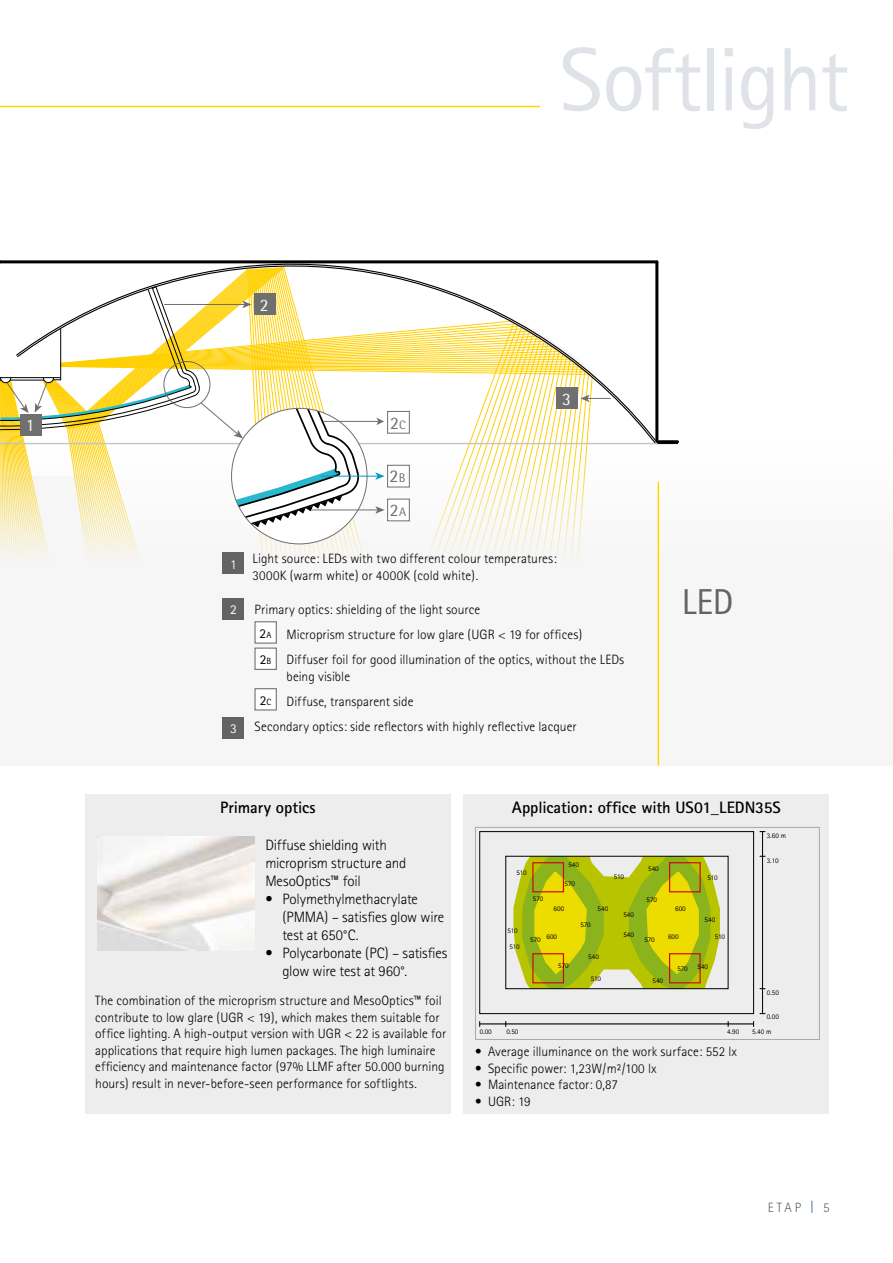
<style>
.page{position:relative;width:893px;height:1263px;background:#fff}
.page>*{position:absolute;margin:0;border:0;box-sizing:border-box;transform-origin:0 0}
.t1{font:90px "Rotis Sans Serif";letter-spacing:-.03em;color:#dfe3e8}
.t2{font:36px "Rotis Sans Serif";color:#646363}
.t3{font:17.85px "Rotis Semi Sans";color:#706f6f}
.t4{font:17.55px "Rotis Semi Sans";color:#706f6f}
.t5{font:17.55px "Rotis Semi Sans";color:#f5f6f7}
.t6{font:700 16.5px "Rotis Sans Serif";letter-spacing:-.005em;color:#000}
.t7{font:300 15px/18px "Rotis Sans Serif";letter-spacing:-.01em;color:#000}
.t8{font:300 13.5px/16.5px "Rotis Sans Serif";letter-spacing:.005em;color:#000}
.t9{font:300 13.5px "Rotis Sans Serif";color:#646363}
.t10{font:13.5px "Rotis Sans Serif";color:#fff}
.t11{font:13.5px "Rotis Sans Serif";color:#f6f6f6}
.t12{font:7.2px "Rotis Sans Serif";color:#000}
.s1{font-size:12.3px}
.s2{font-size:12.45px}
.s3{font-weight:400}
.s4{font-weight:400;font-size:9px}
.s5{color:#1e3d91}
</style>
<div class="page">
<div style="left:85px;top:794px;width:366px;height:320px;background:#ededed"></div>
<div style="left:464px;top:794px;width:365px;height:320px;background:#ededed"></div>
<div style="left:0;top:236px;width:893px;height:529px;background:#f6f6f6"></div>
<img style="left:98px;top:837px;width:157px;height:113px">
<div style="left:0;top:227px;width:893px;height:347px;background:#fff"></div>
<div style="left:0;top:446px;width:893px;height:128px;background:#fafafa"></div>
<hr style="left:655px;top:262px;width:3px;height:178px;background:#000">
<svg style="left:657px;top:440px;width:21px;height:4px"></svg>
<hr style="left:1px;top:260px;width:656px;height:3px;background:#000">
<svg style="left:611px;top:263px;width:47px;height:180px"></svg>
<hr style="left:1px;top:443px;width:656px;height:1px;background:#c6c6c6">
<svg style="left:0;top:260px;width:611px;height:313px"></svg>
<hr style="left:658px;top:482px;width:1px;height:283px;background:#ffd600">
<svg style="left:513px;top:858px;width:207px;height:129px;background:#bdc922"></svg>
<div style="left:479px;top:831px;width:275px;height:183px;border:1px solid #000"></div>
<div style="left:505px;top:856px;width:223px;height:133px;border:1px solid #000"></div>
<hr style="left:762px;top:831px;width:1px;height:182px;background:#000">
<hr style="left:480px;top:1024px;width:274px;height:1px;background:#000">
<div style="left:532px;top:862px;width:32px;height:30px;border:1px solid #e30613"></div>
<div style="left:669px;top:862px;width:32px;height:30px;border:1px solid #e30613"></div>
<div style="left:532px;top:953px;width:32px;height:30px;border:1px solid #e30613"></div>
<div style="left:669px;top:953px;width:32px;height:30px;border:1px solid #e30613"></div>
<div style="left:475px;top:827px;width:345px;height:213px;border:1px solid #b8b7b7"></div>
<div style="left:223px;top:553px;width:21px;height:21px;background:#646363"></div>
<hr style="left:0;top:106px;width:540px;height:1px;background:#ffd600">
<div style="left:223px;top:598px;width:21px;height:21px;background:#646363"></div>
<div style="left:255px;top:622px;width:21px;height:21px;background:#fff"></div>
<div style="left:255px;top:621px;width:22px;height:22px;border:1px solid #646363"></div>
<div style="left:255px;top:648px;width:21px;height:21px;background:#fff"></div>
<div style="left:255px;top:648px;width:22px;height:22px;border:1px solid #646363"></div>
<div style="left:255px;top:689px;width:21px;height:21px;background:#fff"></div>
<div style="left:255px;top:688px;width:22px;height:22px;border:1px solid #646363"></div>
<div style="left:223px;top:717px;width:21px;height:22px;background:#646363"></div>
<h1 class="t1" style="left:559px;top:27px;width:291px">Softlight</h1>
<p class="t5" style="left:26px;top:415px;width:10px">1</p>
<p class="t5" style="left:260px;top:294px;width:10px">2</p>
<p class="t11" style="left:230px;top:556px;width:8px">1</p>
<p class="t4" style="left:390px;top:412px;width:17px">2<span class="s1">C</span></p>
<h3 class="t3" style="left:389px;top:466px;width:18px">2<span class="s2">B</span></h3>
<p class="t4" style="left:390px;top:500px;width:18px">2<span class="s1">A</span></p>
<p class="t5" style="left:562px;top:388px;width:10px">3</p>
<p class="t8" style="left:253px;top:550px;width:306px">Light source: LEDs with two different colour temperatures:<br>3000K (warm white) or 4000K (cold white).</p>
<p class="t10" style="left:230px;top:601px;width:8px">2</p>
<p class="t8" style="left:260px;top:597px;width:366px;line-height:25px;text-indent:-5px">Primary optics: shielding of the light source<br><span class="s3">2</span><span class="s4">A</span> Microprism structure for low glare (UGR &lt; 19 for offices)<br><span class="s3">2</span><span class="s4">B</span> Diffuser foil for good illumination of the optics, without the LEDs</p>
<p class="t8" style="left:260px;top:664px;width:155px;line-height:25px;text-indent:27px">being visible<br><span class="s3">2</span><span class="s4">C</span> Diffuse, transparent side</p>
<p class="t10" style="left:230px;top:721px;width:8px">3</p>
<p class="t8" style="left:255px;top:718px;width:324px">Secondary optics: side reflectors with highly reflective lacquer</p>
<h2 class="t2" style="left:682px;top:580px;width:53px">LED</h2>
<p class="t6" style="left:220px;top:797px;width:97px">Primary optics</p>
<p class="t7" style="left:265px;top:835px;width:143px">Diffuse shielding with microprism structure and<br>MesoOptics™ foil</p>
<p class="t7" style="left:282px;top:889px;width:163px;text-indent:-17px">• Polymethylmethacrylate (PMMA) – satisfies glow wire test at 650°C.</p>
<p class="t7" style="left:282px;top:943px;width:167px;text-indent:-17px">• Polycarbonate (PC) – satisfies glow wire test at 960°.</p>
<p class="t8" style="left:95px;top:992px;width:353px">The combination of the microprism structure and MesoOptics™ foil contribute to low glare (UGR &lt; 19), which makes them suitable for office lighting. A high-output version with UGR &lt; 22 is available for applications that require high lumen packages. The high luminaire efficiency and maintenance factor (97% LLMF after 50.000 burning hours) result in never-before-seen performance for softlights.</p>
<p class="t6" style="left:512px;top:797px;width:270px">Application: office with US01_LEDN35S</p>
<p class="t12" style="left:517px;top:868px;width:12px">510</p>
<p class="t12" style="left:533px;top:894px;width:12px">570</p>
<p class="t12" style="left:568px;top:860px;width:12px">540</p>
<p class="t12" style="left:565px;top:879px;width:12px">570</p>
<p class="t12" style="left:648px;top:864px;width:12px">540</p>
<p class="t12" style="left:614px;top:872px;width:12px">510</p>
<p class="t12" style="left:707px;top:873px;width:12px">510</p>
<p class="t12" style="left:646px;top:896px;width:12px">570</p>
<p class="t12" style="left:507px;top:926px;width:12px">510</p>
<p class="t12" style="left:509px;top:942px;width:12px">510</p>
<p class="t12" style="left:553px;top:904px;width:12px">600</p>
<p class="t12" style="left:546px;top:932px;width:12px">600</p>
<p class="t12" style="left:530px;top:936px;width:12px">570</p>
<p class="t12" style="left:558px;top:961px;width:12px">570</p>
<p class="t12" style="left:598px;top:904px;width:12px">540</p>
<p class="t12" style="left:580px;top:920px;width:12px">570</p>
<p class="t12" style="left:588px;top:952px;width:12px">540</p>
<p class="t12" style="left:591px;top:974px;width:12px">510</p>
<p class="t12" style="left:623px;top:910px;width:12px">540</p>
<p class="t12" style="left:623px;top:931px;width:12px">540</p>
<p class="t12" style="left:644px;top:936px;width:12px">570</p>
<p class="t12" style="left:675px;top:904px;width:12px">600</p>
<p class="t12" style="left:668px;top:932px;width:12px">600</p>
<p class="t12" style="left:677px;top:964px;width:12px">570</p>
<p class="t12" style="left:652px;top:976px;width:12px">540</p>
<p class="t12" style="left:704px;top:916px;width:12px">540</p>
<p class="t12" style="left:715px;top:932px;width:12px">510</p>
<p class="t12" style="left:697px;top:963px;width:12px">540</p>
<p class="t12" style="left:767px;top:831px;width:21px">3.60 m</p>
<p class="t12" style="left:767px;top:856px;width:13px">3.10</p>
<p class="t12" style="left:767px;top:988px;width:14px">0.50</p>
<p class="t12" style="left:767px;top:1013px;width:14px">0.00</p>
<p class="t12" style="left:480px;top:1027px;width:14px">0.00</p>
<p class="t12" style="left:506px;top:1027px;width:14px">0.50</p>
<p class="t12" style="left:727px;top:1027px;width:14px">4.90</p>
<p class="t12" style="left:752px;top:1027px;width:21px">5.40 m</p>
<p class="t8" style="left:475px;top:1044px;width:263px">• Average illuminance on the work surface: 552 lx</p>
<p class="t8" style="left:475px;top:1060px;width:183px">• Specific power: 1,23W/m²/100 lx</p>
<p class="t8" style="left:475px;top:1077px;width:144px">• Maintenance factor: 0,87</p>
<p class="t8" style="left:475px;top:1093px;width:57px">• UGR: 19</p>
<p class="t9" style="left:768px;top:1199px;width:63px">ETAP <span class="s5">|</span> 5</p>
</div>
